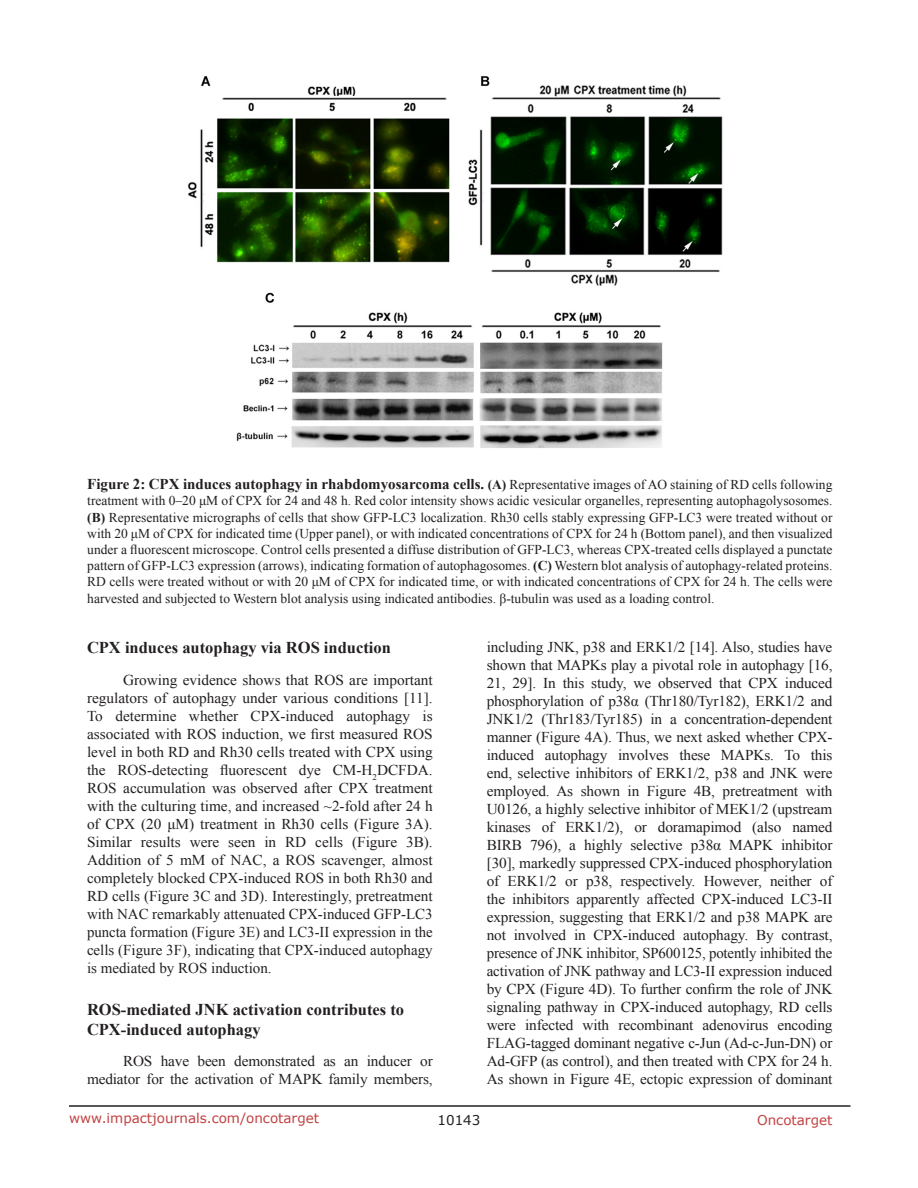
<style>
.page{position:relative;width:918px;height:1188px;background:#fff}
.page>*{position:absolute;margin:0;border:0;box-sizing:border-box;transform-origin:0 0}
.SubHeading{font:700 16.5px/19.8px "Times New Roman";color:#231f20}
.BodyText{font:15px/18px "Times New Roman";letter-spacing:-.01em;color:#231f20;text-align:justify}
.FigureText{font:700 15px "Times New Roman";color:#231f20}
.FigureText-2{font:13.5px/16.2px "Times New Roman";color:#231f20;text-align:justify}
.t1{font:13.5px "Verdana";color:#c24141}
.t2{font:13.5px "Verdana";color:#231f20}
.s1{font-size:13.5px}
.s2{font-weight:400;font-size:13.5px}
.s3{font-weight:700}
</style>
<div class="page">
<hr style="left:69px;top:1105px;width:781px;height:2px;background:#231f20">
<img style="left:188px;top:76px;width:535px;height:372px">
<p class="FigureText" style="left:87px;top:474px;width:747px">Figure 2: CPX induces autophagy in rhabdomyosarcoma cells. <span class="s1">(A)</span> <span class="s2">Representative images of AO staining of RD cells following</span></p>
<p class="FigureText-2" style="left:87px;top:493px;width:747px">treatment with 0–20 μM of CPX for 24 and 48 h. Red color intensity shows acidic vesicular organelles, representing autophagolysosomes. <span class="s3">(B)</span> Representative micrographs of cells that show GFP-LC3 localization. Rh30 cells stably expressing GFP-LC3 were treated without or with 20 μM of CPX for indicated time (Upper panel), or with indicated concentrations of CPX for 24 h (Bottom panel), and then visualized under a fluorescent microscope. Control cells presented a diffuse distribution of GFP-LC3, whereas CPX-treated cells displayed a punctate pattern of GFP-LC3 expression (arrows), indicating formation of autophagosomes. <span class="s3">(C)</span> Western blot analysis of autophagy-related proteins.<br>RD cells were treated without or with 20 μM of CPX for indicated time, or with indicated concentrations of CPX for 24 h. The cells were harvested and subjected to Western blot analysis using indicated antibodies. β-tubulin was used as a loading control.</p>
<p class="SubHeading" style="left:87px;top:637px;width:305px">CPX induces autophagy via ROS induction</p>
<p class="BodyText" style="left:87px;top:670px;width:347px;text-indent:36px">Growing evidence shows that ROS are important regulators of autophagy under various conditions [11].<br>To determine whether CPX-induced autophagy is associated with ROS induction, we first measured ROS level in both RD and Rh30 cells treated with CPX using the ROS-detecting fluorescent dye CM-H<sub>2</sub>DCFDA.<br>ROS accumulation was observed after CPX treatment with the culturing time, and increased ~2-fold after 24 h of CPX (20 μM) treatment in Rh30 cells (Figure 3A).<br>Similar results were seen in RD cells (Figure 3B).<br>Addition of 5 mM of NAC, a ROS scavenger, almost completely blocked CPX-induced ROS in both Rh30 and RD cells (Figure 3C and 3D). Interestingly, pretreatment with NAC remarkably attenuated CPX-induced GFP-LC3 puncta formation (Figure 3E) and LC3-II expression in the cells (Figure 3F), indicating that CPX-induced autophagy is mediated by ROS induction.</p>
<p class="SubHeading" style="left:87px;top:999px;width:319px">ROS-mediated JNK activation contributes to<br>CPX-induced autophagy</p>
<p class="BodyText" style="left:87px;top:1052px;width:347px;text-align:right">ROS have been demonstrated as an inducer or mediator for the activation of MAPK family members,</p>
<p class="BodyText" style="left:487px;top:638px;width:347px">including JNK, p38 and ERK1/2 [14]. Also, studies have shown that MAPKs play a pivotal role in autophagy [16, 21, 29]. In this study, we observed that CPX induced phosphorylation of p38α (Thr180/Tyr182), ERK1/2 and JNK1/2 (Thr183/Tyr185) in a concentration-dependent manner (Figure 4A). Thus, we next asked whether CPX&shy;induced autophagy involves these MAPKs. To this end, selective inhibitors of ERK1/2, p38 and JNK were employed. As shown in Figure 4B, pretreatment with U0126, a highly selective inhibitor of MEK1/2 (upstream kinases of ERK1/2), or doramapimod (also named BIRB 796), a highly selective p38α MAPK inhibitor [30], markedly suppressed CPX-induced phosphorylation of ERK1/2 or p38, respectively. However, neither of the inhibitors apparently affected CPX-induced LC3-II expression, suggesting that ERK1/2 and p38 MAPK are not involved in CPX-induced autophagy. By contrast, presence of JNK inhibitor, SP600125, potently inhibited the activation of JNK pathway and LC3-II expression induced by CPX (Figure 4D). To further confirm the role of JNK signaling pathway in CPX-induced autophagy, RD cells were infected with recombinant adenovirus encoding FLAG-tagged dominant negative c-Jun (Ad-c-Jun-DN) or Ad-GFP (as control), and then treated with CPX for 24 h.<br>As shown in Figure 4E, ectopic expression of dominant</p>
<p class="t1" style="left:69px;top:1109px;width:252px">www.impactjournals.com/oncotarget</p>
<p class="t2" style="left:438px;top:1111px;width:44px">10143</p>
<p class="t1" style="left:757px;top:1111px;width:77px">Oncotarget</p>
</div>
